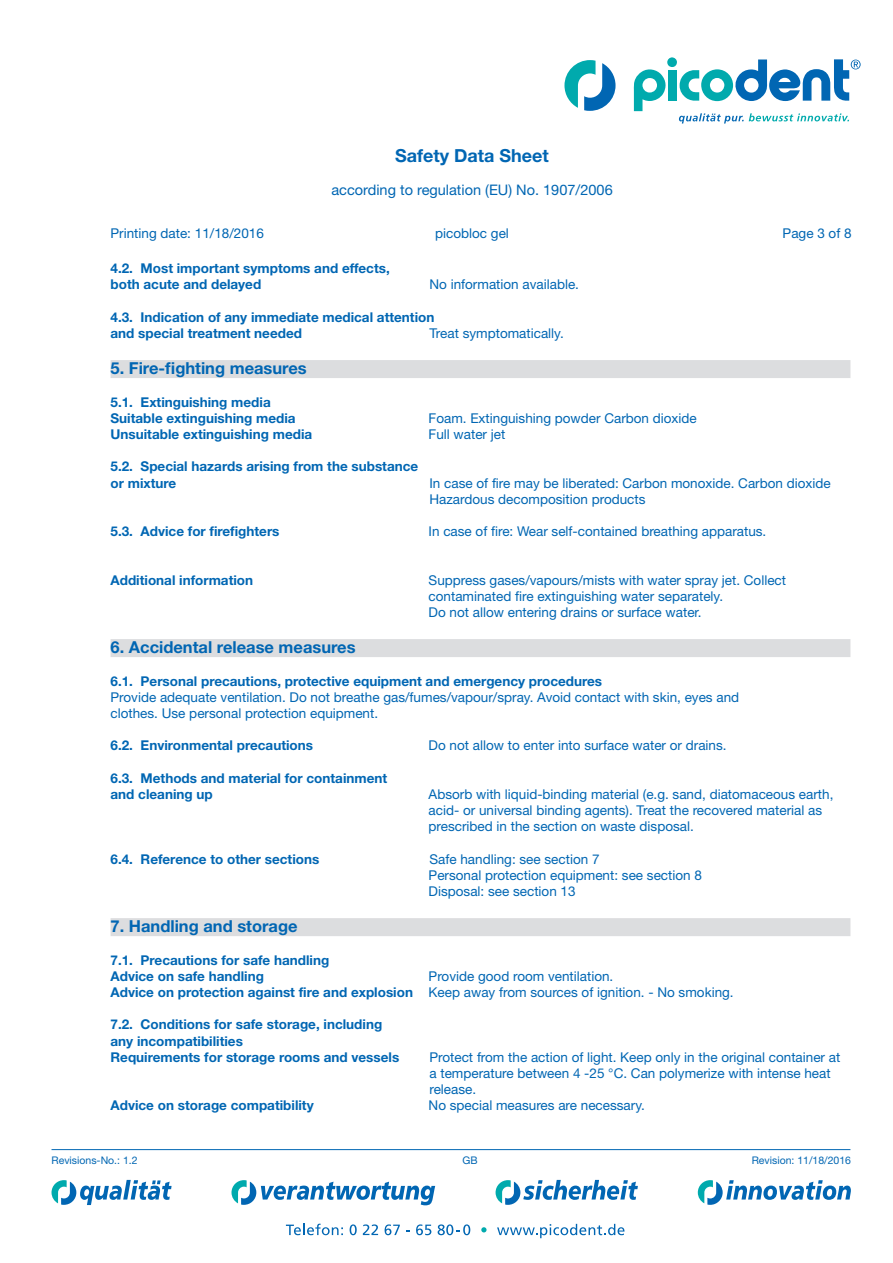
<style>
.page{position:relative;width:893px;height:1263px;background:#fff}
.page>*{position:absolute;margin:0;border:0;box-sizing:border-box;transform-origin:0 0}
.t1{font:700 18px "Helvetica Neue LT Std";color:#0166b3}
.t2{font:700 16.5px "Helvetica Neue LT Std";color:#0166b3}
.t3{font:14.55px "Helvetica Neue LT Std";color:#0166b3}
.t4{font:13.5px/16.2px "Helvetica Neue LT Std";color:#0166b3}
.t5{font:700 13.5px/16.2px "Helvetica Neue LT Std";color:#0166b3}
.t6{font:10.5px "Helvetica Neue LT Std";color:#0166b3}
.s1{font-weight:700}
</style>
<div class="page">
<svg style="left:52px;top:1180px;width:120px;height:25px"></svg>
<svg style="left:496px;top:1180px;width:142px;height:25px"></svg>
<svg style="left:698px;top:1180px;width:153px;height:25px"></svg>
<svg style="left:231px;top:1180px;width:204px;height:25px"></svg>
<svg style="left:286px;top:1224px;width:57px;height:11px"></svg>
<svg style="left:350px;top:1224px;width:7px;height:11px"></svg>
<svg style="left:363px;top:1224px;width:15px;height:11px"></svg>
<svg style="left:385px;top:1224px;width:15px;height:11px"></svg>
<svg style="left:416px;top:1224px;width:15px;height:11px"></svg>
<svg style="left:438px;top:1224px;width:32px;height:11px"></svg>
<svg style="left:481px;top:1227px;width:6px;height:5px"></svg>
<svg style="left:497px;top:1224px;width:127px;height:14px"></svg>
<svg style="left:634px;top:69px;width:32px;height:42px"></svg>
<div style="left:668px;top:70px;width:9px;height:31px;background:#00aaad"></div>
<div style="left:667px;top:57px;width:10px;height:10px;background:#00aaad;border-radius:50%"></div>
<svg style="left:564px;top:60px;width:51px;height:51px"></svg>
<svg style="left:679px;top:113px;width:170px;height:11px"></svg>
<svg style="left:680px;top:59px;width:181px;height:42px"></svg>
<hr style="left:52px;top:1149px;width:798px;height:1px;background:#0166b3">
<div style="left:111px;top:360px;width:739px;height:18px;background:#dcdddf"></div>
<div style="left:111px;top:639px;width:739px;height:18px;background:#dcdddf"></div>
<div style="left:111px;top:918px;width:739px;height:18px;background:#dcdddf"></div>
<h1 class="t1" style="left:395px;top:144px;width:155px">Safety Data Sheet</h1>
<p class="t3" style="left:331px;top:181px;width:283px">according to regulation (EU) No. 1907/2006</p>
<p class="t4" style="left:111px;top:225px;width:155px">Printing date: 11/18/2016</p>
<p class="t4" style="left:435px;top:225px;width:75px">picobloc gel</p>
<p class="t4" style="left:783px;top:225px;width:71px">Page 3 of 8</p>
<p class="t5" style="left:111px;top:260px;width:281px">4.2. Most important symptoms and effects, both acute and delayed</p>
<p class="t4" style="left:429px;top:276px;width:151px">No information available.</p>
<p class="t5" style="left:111px;top:309px;width:325px">4.3. Indication of any immediate medical attention and special treatment needed</p>
<p class="t4" style="left:429px;top:325px;width:136px">Treat symptomatically.</p>
<p class="t2" style="left:111px;top:358px;width:198px">5. Fire-fighting measures</p>
<p class="t5" style="left:111px;top:393px;width:187px">5.1. Extinguishing media<br>Suitable extinguishing media</p>
<p class="t4" style="left:429px;top:410px;width:270px">Foam. Extinguishing powder Carbon dioxide</p>
<p class="t5" style="left:111px;top:426px;width:203px">Unsuitable extinguishing media</p>
<p class="t4" style="left:429px;top:426px;width:78px">Full water jet</p>
<p class="t5" style="left:111px;top:458px;width:309px">5.2. Special hazards arising from the substance or mixture</p>
<p class="t4" style="left:429px;top:474px;width:403px">In case of fire may be liberated: Carbon monoxide. Carbon dioxide<br>Hazardous decomposition products</p>
<p class="t5" style="left:111px;top:523px;width:170px">5.3. Advice for firefighters</p>
<p class="t4" style="left:429px;top:523px;width:339px">In case of fire: Wear self-contained breathing apparatus.</p>
<p class="t5" style="left:111px;top:571px;width:144px">Additional information</p>
<p class="t4" style="left:429px;top:572px;width:359px">Suppress gases/vapours/mists with water spray jet. Collect contaminated fire extinguishing water separately.<br>Do not allow entering drains or surface water.</p>
<p class="t2" style="left:111px;top:637px;width:247px">6. Accidental release measures</p>
<p class="t5" style="left:111px;top:672px;width:493px">6.1. Personal precautions, protective equipment and emergency procedures</p>
<p class="t4" style="left:111px;top:689px;width:630px">Provide adequate ventilation. Do not breathe gas/fumes/vapour/spray. Avoid contact with skin, eyes and clothes. Use personal protection equipment.</p>
<p class="t5" style="left:111px;top:737px;width:204px">6.2. Environmental precautions</p>
<p class="t4" style="left:429px;top:737px;width:299px">Do not allow to enter into surface water or drains.</p>
<p class="t5" style="left:111px;top:769px;width:278px">6.3. Methods and material for containment and cleaning up</p>
<p class="t4" style="left:429px;top:786px;width:406px">Absorb with liquid-binding material (e.g. sand, diatomaceous earth, acid- or universal binding agents). Treat the recovered material as prescribed in the section on waste disposal.</p>
<p class="t5" style="left:111px;top:850px;width:210px">6.4. Reference to other sections</p>
<p class="t4" style="left:429px;top:851px;width:275px">Safe handling: see section 7<br>Personal protection equipment: see section 8<br>Disposal: see section 13</p>
<p class="t2" style="left:111px;top:916px;width:188px">7. Handling and storage</p>
<p class="t5" style="left:111px;top:951px;width:220px">7.1. Precautions for safe handling<br>Advice on safe handling</p>
<p class="t4" style="left:111px;top:968px;width:625px;text-indent:318px">Provide good room ventilation.<br><span class="s1">Advice on protection against fire and explosion</span> Keep away from sources of ignition. - No smoking.</p>
<p class="t5" style="left:111px;top:1016px;width:290px">7.2. Conditions for safe storage, including any incompatibilities<br>Requirements for storage rooms and vessels</p>
<p class="t4" style="left:429px;top:1049px;width:412px">Protect from the action of light. Keep only in the original container at a temperature between 4 -25 °C. Can polymerize with intense heat release.</p>
<p class="t5" style="left:111px;top:1097px;width:205px">Advice on storage compatibility</p>
<p class="t4" style="left:429px;top:1097px;width:218px">No special measures are necessary.</p>
<p class="t6" style="left:52px;top:1154px;width:88px">Revisions-No.: 1.2</p>
<p class="t6" style="left:462px;top:1154px;width:17px">GB</p>
<p class="t6" style="left:752px;top:1154px;width:101px">Revision: 11/18/2016</p>
</div>
